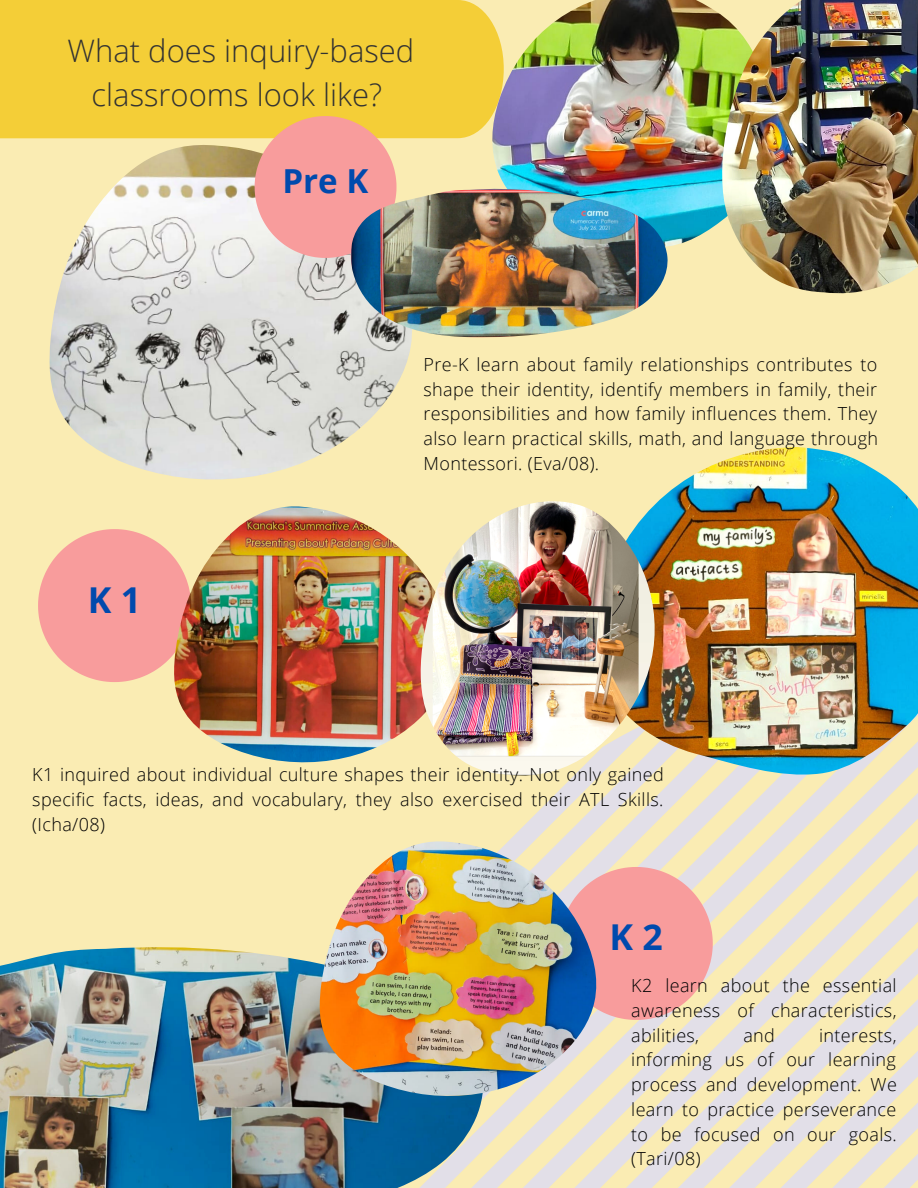
<style>
.page{position:relative;width:918px;height:1188px;background:#faecb3}
.page>*{position:absolute;margin:0;border:0;box-sizing:border-box;transform-origin:0 0}
.t1{font:700 35.7px "Open Sans";color:#004aad}
.t2{font:700 33px "Open Sans";color:#004aad}
.t3{font:300 31.05px/43.3px "Open Sans";color:#323232;text-align:center}
.t4{font:300 18px/24.8px "Open Sans";letter-spacing:.02em;color:#000;text-align:justify}
</style>
<div class="page">
<svg style="left:483px;top:776px;width:435px;height:412px"></svg>
<img style="left:49px;top:145px;width:363px;height:335px">
<div style="left:0;top:0;width:490px;height:138px;background:#f4ce37"></div>
<img style="left:490px;top:0;width:223px;height:247px">
<svg style="left:255px;top:116px;width:142px;height:142px"></svg>
<svg style="left:38px;top:529px;width:135px;height:153px"></svg>
<img style="left:351px;top:187px;width:317px;height:151px">
<img style="left:713px;top:0;width:205px;height:294px">
<img style="left:655px;top:447px;width:263px;height:329px">
<img style="left:173px;top:506px;width:243px;height:256px">
<img style="left:416px;top:501px;width:239px;height:281px">
<img style="left:0;top:947px;width:483px;height:241px">
<svg style="left:600px;top:867px;width:113px;height:153px"></svg>
<img style="left:318px;top:841px;width:282px;height:255px">
<p class="t3" style="left:67px;top:29px;width:348px">What does inquiry-based classrooms look like?</p>
<p class="t1" style="left:88px;top:574px;width:55px">K 1</p>
<p class="t2" style="left:283px;top:158px;width:87px">Pre K</p>
<p class="t4" style="left:424px;top:351px;width:456px">Pre-K learn about family relationships contributes to shape their identity, identify members in family, their responsibilities and how family influences them. They also learn practical skills, math, and language through Montessori. (Eva/08).</p>
<p class="t4" style="left:32px;top:762px;width:633px">K1 inquired about individual culture shapes their identity. Not only gained specific facts, ideas, and vocabulary, they also exercised their ATL Skills. (Icha/08)</p>
<p class="t1" style="left:610px;top:912px;width:55px">K 2</p>
<p class="t4" style="left:631px;top:973px;width:267px">K2 learn about the essential awareness of characteristics, abilities,</p>
<p class="t4" style="left:743px;top:1022px;width:33px">and</p>
<p class="t4" style="left:631px;top:1022px;width:267px;text-indent:188px">interests, informing us of our learning process and development. We learn to practice perseverance to be focused on our goals. (Tari/08)</p>
</div>
